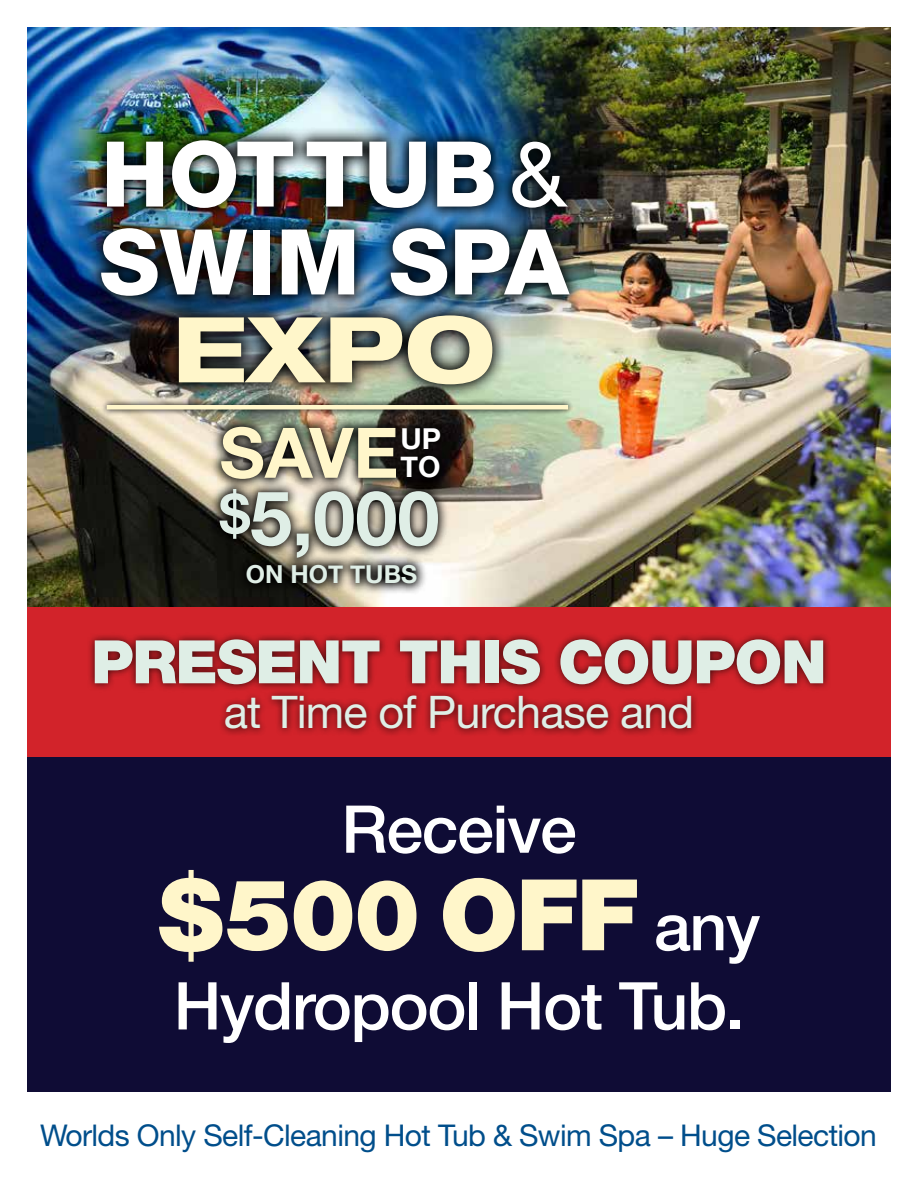
<style>
.page{position:relative;width:918px;height:1188px;background:#fff}
.page>*{position:absolute;margin:0;border:0;box-sizing:border-box;transform-origin:0 0}
.t1{font:900 99px "Helvetica Neue";letter-spacing:-.02em;color:#fff6ca}
.t2{font:800 90.9px/87.9px "Helvetica Neue";color:#fff}
.t3{font:800 expanded 90.9px "Helvetica Neue";color:#fff6ca}
.t4{font:700 75.75px "Helvetica Neue";color:#dfeee6}
.t5{font:700 69.75px "Helvetica Neue";color:#fff6ca}
.t6{font:500 66px "Helvetica Neue";letter-spacing:-.02em;color:#fff}
.t7{font:900 60px "Helvetica Neue";letter-spacing:-.02em;color:#dfeee6}
.t8{font:45px "Helvetica Neue";letter-spacing:-.02em;color:#dfeee6}
.t9{font:30px "Helvetica Neue";letter-spacing:-.02em;color:#004e8b}
.t10{font:700 28.8px/28.8px "Helvetica Neue";color:#fff}
.t11{font:700 24.75px "Helvetica Neue";color:#dfeee6}
.s1{font-weight:400}
.s2{font-weight:500;font-size:66px;color:#fff}
</style>
<div class="page">
<img style="left:27px;top:27px;width:864px;height:581px">
<div style="left:27px;top:754px;width:864px;height:338px;background:#0f0c35"></div>
<div style="left:27px;top:608px;width:864px;height:149px;background:#d2232a"></div>
<img style="left:87px;top:126px;width:497px;height:273px">
<svg style="left:208px;top:416px;width:242px;height:179px;background:#605d54"></svg>
<svg style="left:392px;top:419px;width:57px;height:68px;background:#110d0b"></svg>
<div style="left:86px;top:631px;width:745px;height:106px;background:#000;opacity:.75"></div>
<img style="left:101px;top:399px;width:473px;height:17px">
<div style="left:107px;top:405px;width:461px;height:5px;background:#fff6ca"></div>
<h2 class="t2" style="left:99px;top:130px;width:471px">HOT TUB <span class="s1">&amp;<br></span>SWIM SPA</h2>
<h2 class="t3" style="left:172px;top:292px;width:325px">EXPO</h2>
<h3 class="t5" style="left:220px;top:398px;width:181px">SAVE</h3>
<h3 class="t4" style="left:220px;top:459px;width:222px"><sup>$</sup>5,000</h3>
<p class="t11" style="left:246px;top:555px;width:173px">ON HOT TUBS</p>
<p class="t10" style="left:400px;top:425px;width:42px">UP<br>TO</p>
<h3 class="t7" style="left:91px;top:626px;width:737px">PRESENT THIS COUPON</h3>
<h3 class="t8" style="left:224px;top:685px;width:472px">at Time of Purchase and</h3>
<h3 class="t6" style="left:341px;top:776px;width:237px">Receive</h3>
<h1 class="t1" style="left:158px;top:856px;width:604px">$500 OFF <span class="s2">any</span></h1>
<h3 class="t6" style="left:174px;top:953px;width:572px">Hydropool Hot Tub.</h3>
<p class="t9" style="left:40px;top:1117px;width:838px">Worlds Only Self-Cleaning Hot Tub &amp; Swim Spa – Huge Selection</p>
</div>
